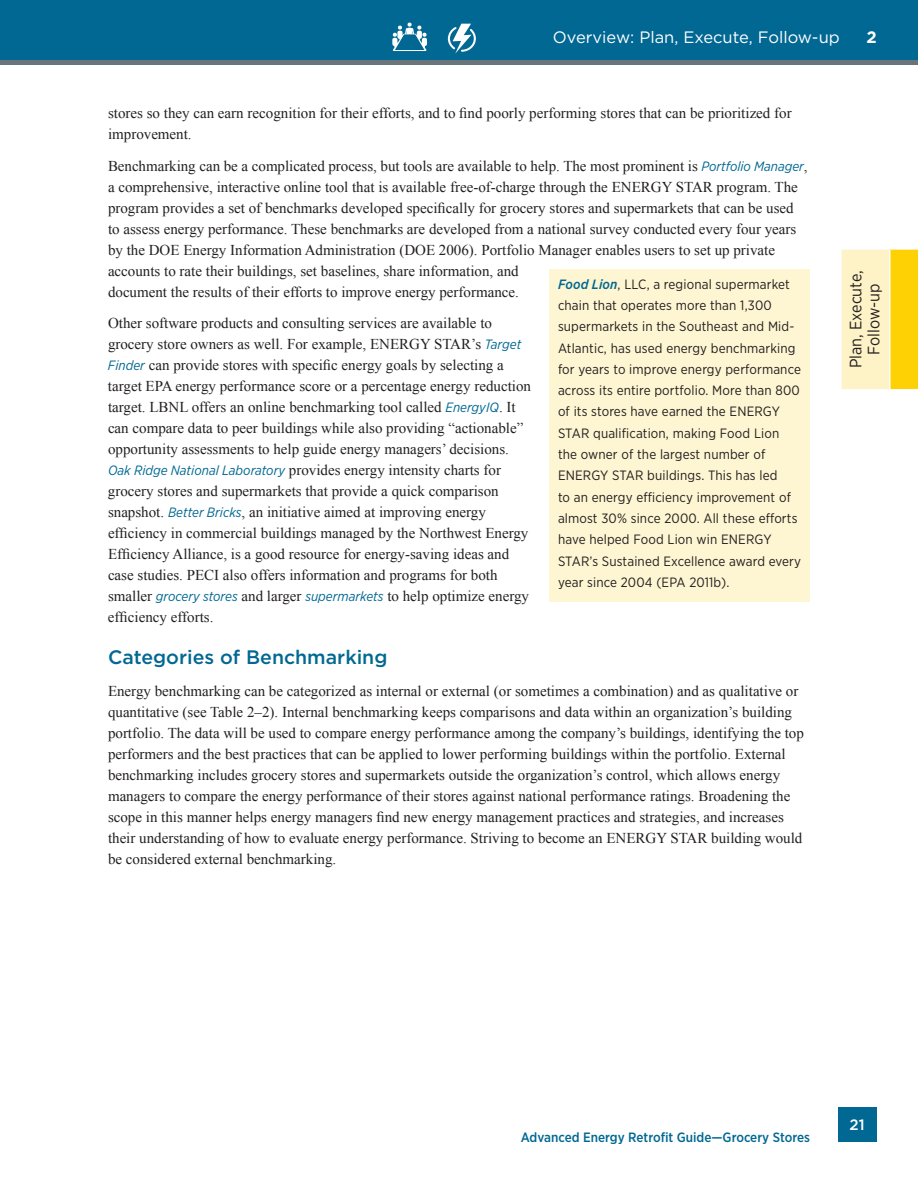
<style>
.page{position:relative;width:918px;height:1188px;background:#fff}
.page>*{position:absolute;margin:0;border:0;box-sizing:border-box;transform-origin:0 0}
.t1{font:500 19.5px "Gotham";color:#006893}
.t2{font:16.5px "Gotham";color:#fff}
.t3{font:16.5px/18px "Gotham Narrow";color:#231f20;text-align:center}
.t4{font:700 16.5px "Gotham";color:#fff}
.t5{font:15px/21px "Times New Roman";color:#231f20}
.t6{font:500 15px "Gotham";color:#fff}
.t7{font:13.5px/21.3px "Gotham Narrow";letter-spacing:.01em;color:#231f20}
.t8{font:500 13.5px "Gotham Narrow";color:#006893}
.s1{font-family:"Gotham Narrow";font-style:italic;font-size:13.5px;color:#006893}
.s2{font-weight:500;font-style:italic;color:#006893}
</style>
<div class="page">
<div style="left:0;top:0;width:918px;height:62px;background:#006893"></div>
<hr style="left:0;top:60px;width:918px;height:4px;background:#6a747b">
<div style="left:838px;top:1107px;width:39px;height:35px;background:#006893"></div>
<svg style="left:448px;top:24px;width:28px;height:30px"></svg>
<svg style="left:392px;top:23px;width:35px;height:28px"></svg>
<svg style="left:841px;top:249px;width:77px;height:141px;background:#fee684"></svg>
<div style="left:549px;top:269px;width:261px;height:332px;background:#fef5d2"></div>
<p class="t2" style="left:553px;top:27px;width:288px">Overview: Plan, Execute, Follow-up</p>
<p class="t4" style="left:866px;top:27px;width:12px">2</p>
<p class="t5" style="left:108px;top:103px;width:685px">stores so they can earn recognition for their efforts, and to find poorly performing stores that can be prioritized for improvement.</p>
<p class="t5" style="left:108px;top:155px;width:701px">Benchmarking can be a complicated process, but tools are available to help. The most prominent is <span class="s1">Portfolio Manager</span>, a comprehensive, interactive online tool that is available free-of-charge through the ENERGY STAR program. The program provides a set of benchmarks developed specifically for grocery stores and supermarkets that can be used to assess energy performance. These benchmarks are developed from a national survey conducted every four years by the DOE Energy Information Administration (DOE 2006). Portfolio Manager enables users to set up private accounts to rate their buildings, set baselines, share information, and<br>document the results of their efforts to improve energy performance.</p>
<p class="t5" style="left:108px;top:313px;width:425px">Other software products and consulting services are available to grocery store owners as well. For example, ENERGY STAR’s <span class="s1">Target Finder</span> can provide stores with specific energy goals by selecting a target EPA energy performance score or a percentage energy reduction target. LBNL offers an online benchmarking tool called <span class="s1">EnergyIQ</span>. It can compare data to peer buildings while also providing “actionable” opportunity assessments to help guide energy managers’ decisions.<br><span class="s1">Oak Ridge National Laboratory</span> provides energy intensity charts for grocery stores and supermarkets that provide a quick comparison snapshot. <span class="s1">Better Bricks</span>, an initiative aimed at improving energy efficiency in commercial buildings managed by the Northwest Energy Efficiency Alliance, is a good resource for energy-saving ideas and case studies. PECI also offers information and programs for both smaller <span class="s1">grocery stores</span> and larger <span class="s1">supermarkets</span> to help optimize energy efficiency efforts.</p>
<h1 class="t1" style="left:108px;top:645px;width:281px">Categories of Benchmarking</h1>
<p class="t5" style="left:108px;top:680px;width:697px">Energy benchmarking can be categorized as internal or external (or sometimes a combination) and as qualitative or quantitative (see Table 2–2). Internal benchmarking keeps comparisons and data within an organization’s building portfolio. The data will be used to compare energy performance among the company’s buildings, identifying the top performers and the best practices that can be applied to lower performing buildings within the portfolio. External benchmarking includes grocery stores and supermarkets outside the organization’s control, which allows energy managers to compare the energy performance of their stores against national performance ratings. Broadening the scope in this manner helps energy managers find new energy management practices and strategies, and increases their understanding of how to evaluate energy performance. Striving to become an ENERGY STAR building would be considered external benchmarking.</p>
<p class="t7" style="left:558px;top:273px;width:245px"><span class="s2">Food Lion</span>, LLC, a regional supermarket chain that operates more than 1,300 supermarkets in the Southeast and Mid-Atlantic, has used energy benchmarking for years to improve energy performance across its entire portfolio. More than 800 of its stores have earned the ENERGY STAR qualification, making Food Lion the owner of the largest number of ENERGY STAR buildings. This has led<br>to an energy efficiency improvement of almost 30% since 2000. All these efforts have helped Food Lion win ENERGY STAR’s Sustained Excellence award every year since 2004 (EPA 2011b).</p>
<p class="t3" style="left:846px;top:368px;width:100px;rotate:-90deg">Plan, Execute,<br>Follow-up</p>
<p class="t8" style="left:521px;top:1128px;width:291px">Advanced Energy Retrofit Guide—Grocery Stores</p>
<p class="t6" style="left:850px;top:1115px;width:17px">21</p>
</div>
